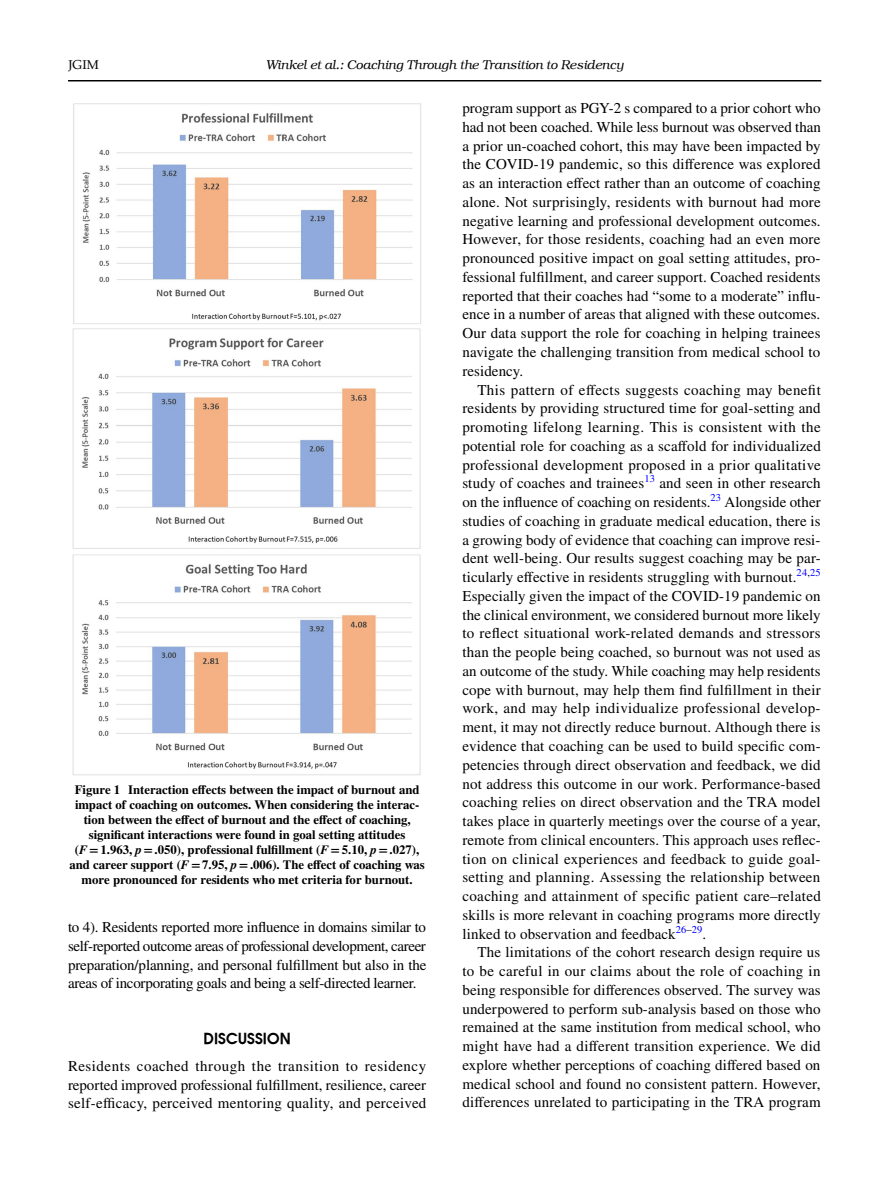
<style>
.page{position:relative;width:893px;height:1187px;background:#fff}
.page>*{position:absolute;margin:0;border:0;box-sizing:border-box;transform-origin:0 0}
.t1{font:15px/18.8px "STIX";letter-spacing:.01em;color:#000;text-align:justify}
.t2{font:15px "Avant Garde Unic Demi";color:#000}
.t3{font:700 12.75px/15px "STIX";color:#000;text-align:center}
.t4{font:italic 300 12.75px "Bookman Unic";color:#000}
.t5{font:12.75px "Palatino Unic 2";color:#000}
.s1{font-style:italic}
</style>
<div class="page">
<hr style="left:68px;top:80px;width:753px;height:1px;background:#000">
<img style="left:73px;top:103px;width:348px;height:672px">
<p class="t5" style="left:68px;top:55px;width:32px">JGIM</p>
<p class="t4" style="left:266px;top:55px;width:359px">Winkel et al.: Coaching Through the Transition to Residency</p>
<p class="t3" style="left:69px;top:782px;width:357px">Figure 1 Interaction effects between the impact of burnout and impact of coaching on outcomes. When considering the interac&shy;tion between the effect of burnout and the effect of coaching, significant interactions were found in goal setting attitudes (<span class="s1">F</span>=1.963, <span class="s1">p</span>=.050), professional fulfillment (<span class="s1">F</span>=5.10, <span class="s1">p</span>=.027), and career support (<span class="s1">F</span>=7.95, <span class="s1">p</span>=.006). The effect of coaching was more pronounced for residents who met criteria for burnout.</p>
<p class="t1" style="left:68px;top:918px;width:360px">to 4). Residents reported more influence in domains similar to self-reported outcome areas of professional development, career preparation/planning, and personal fulfillment but also in the areas of incorporating goals and being a self-directed learner.</p>
<p class="t2" style="left:203px;top:1027px;width:89px">DISCUSSION</p>
<p class="t1" style="left:68px;top:1057px;width:360px">Residents coached through the transition to residency reported improved professional fulfillment, resilience, career self-efficacy, perceived mentoring quality, and perceived</p>
<p class="t1" style="left:462px;top:100px;width:360px">program support as PGY-2 s compared to a prior cohort who had not been coached. While less burnout was observed than a prior un-coached cohort, this may have been impacted by the COVID-19 pandemic, so this difference was explored as an interaction effect rather than an outcome of coaching alone. Not surprisingly, residents with burnout had more negative learning and professional development outcomes.<br>However, for those residents, coaching had an even more pronounced positive impact on goal setting attitudes, pro&shy;fessional fulfillment, and career support. Coached residents reported that their coaches had “some to a moderate” influ&shy;ence in a number of areas that aligned with these outcomes.<br>Our data support the role for coaching in helping trainees navigate the challenging transition from medical school to residency.</p>
<p class="t1" style="left:462px;top:381px;width:360px;text-indent:15px">This pattern of effects suggests coaching may benefit residents by providing structured time for goal-setting and promoting lifelong learning. This is consistent with the potential role for coaching as a scaffold for individualized professional development proposed in a prior qualitative study of coaches and trainees<sup>13</sup> and seen in other research on the influence of coaching on residents.<sup>23</sup> Alongside other studies of coaching in graduate medical education, there is a growing body of evidence that coaching can improve resi&shy;dent well-being. Our results suggest coaching may be par&shy;ticularly effective in residents struggling with burnout.<sup>24</sup><sup>,</sup><sup>25<br></sup>Especially given the impact of the COVID-19 pandemic on the clinical environment, we considered burnout more likely to reflect situational work-related demands and stressors than the people being coached, so burnout was not used as an outcome of the study. While coaching may help residents cope with burnout, may help them find fulfillment in their work, and may help individualize professional develop&shy;ment, it may not directly reduce burnout. Although there is evidence that coaching can be used to build specific com&shy;petencies through direct observation and feedback, we did not address this outcome in our work. Performance-based coaching relies on direct observation and the TRA model takes place in quarterly meetings over the course of a year, remote from clinical encounters. This approach uses reflec&shy;tion on clinical experiences and feedback to guide goal&shy;setting and planning. Assessing the relationship between coaching and attainment of specific patient care–related skills is more relevant in coaching programs more directly linked to observation and feedback<sup>26</sup><sup>–</sup><sup>29</sup>.</p>
<p class="t1" style="left:462px;top:943px;width:360px;text-indent:15px">The limitations of the cohort research design require us to be careful in our claims about the role of coaching in being responsible for differences observed. The survey was underpowered to perform sub-analysis based on those who remained at the same institution from medical school, who might have had a different transition experience. We did explore whether perceptions of coaching differed based on medical school and found no consistent pattern. However, differences unrelated to participating in the TRA program</p>
</div>
